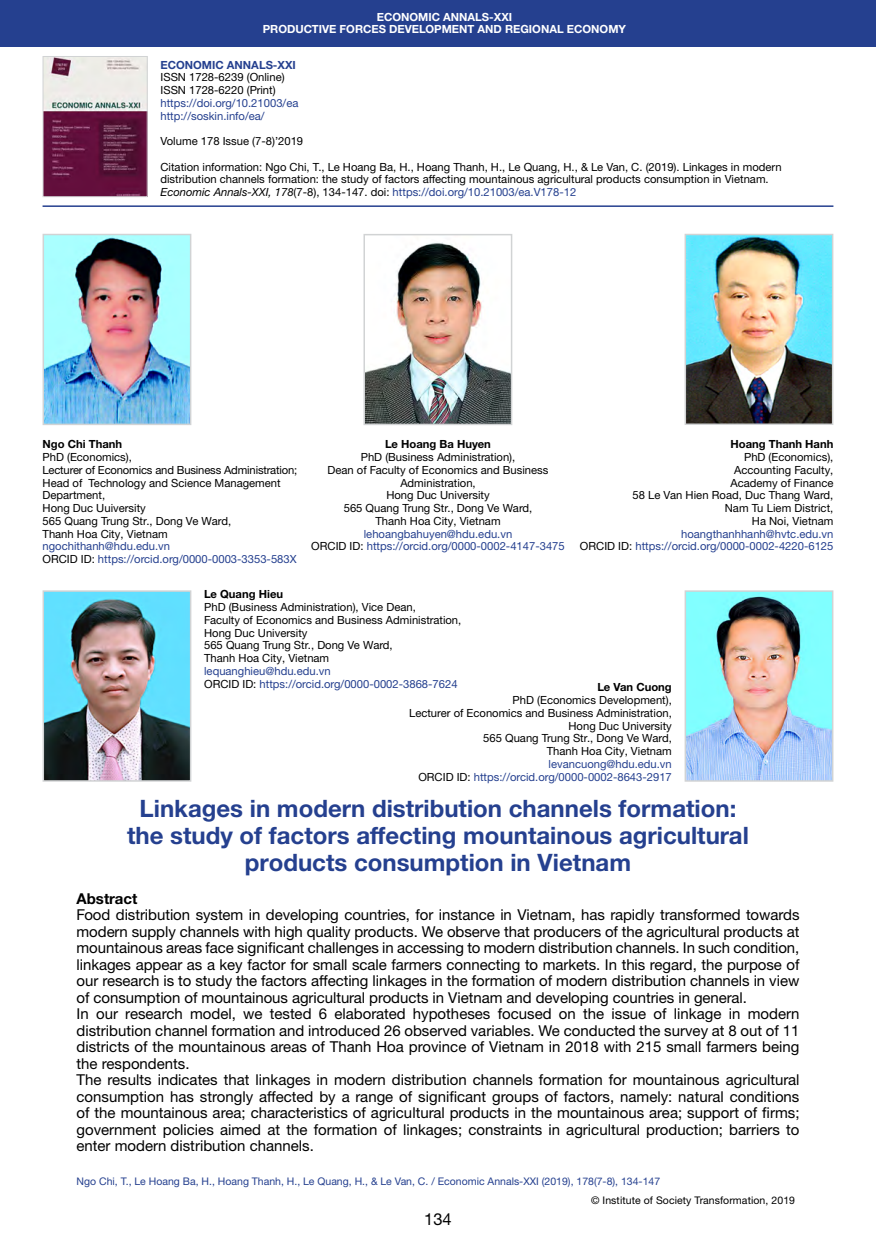
<style>
.page{position:relative;width:876px;height:1246px;background:#fff}
.page>*{position:absolute;margin:0;border:0;box-sizing:border-box;transform-origin:0 0}
.Заголовок_2019_2{font:700 24px "Helvetica Neue LTW1 G";color:#25408f}
.t1{font:16.5px "Helvetica Neue LTW1 G";color:#000}
.Анотация_2019{font:15px/16.5px "Helvetica Neue LTW1 G";color:#000;text-align:justify}
.Анотация_2019-2{font:700 15px "Helvetica Neue LTW1 G";color:#000}
.Посада_2016{font:11.25px/12.8px "Helvetica Neue LTW1 G";color:#000}
.Посада_2016-2{font:11.25px "Helvetica Neue LTW1 G";color:#25408f}
.Посада_2016-3{font:700 11.25px "Helvetica Neue LTW1 G";color:#fff}
.Посада_2016-4{font:700 11.25px "Helvetica Neue LTW1 G";color:#000}
.Посада_2016-5{font:700 11.25px "Helvetica Neue LTW1 G";color:#25408f}
.Нижний_колонтитул_20{font:10.5px "Helvetica Neue LTW1 G";color:#25408f}
.t2{font:10.5px "Helvetica Neue LTW1 G";letter-spacing:.01em;color:#000}
.s1{font-style:italic;color:#000}
.s2{color:#000}
</style>
<div class="page">
<div style="left:0;top:0;width:876px;height:47px;background:#25408f"></div>
<img style="left:45px;top:58px;width:101px;height:137px">
<div style="left:43px;top:56px;width:105px;height:141px;border:1px solid #d1d3d4"></div>
<hr style="left:43px;top:205px;width:790px;height:2px;background:#25408f">
<img style="left:687px;top:237px;width:143px;height:185px">
<div style="left:684px;top:234px;width:149px;height:191px;border:2px solid #d1d3d4"></div>
<img style="left:366px;top:242px;width:143px;height:180px">
<div style="left:363px;top:234px;width:149px;height:191px;border:2px solid #d1d3d4"></div>
<img style="left:46px;top:237px;width:142px;height:185px">
<div style="left:43px;top:234px;width:148px;height:191px;border:2px solid #d1d3d4"></div>
<img style="left:46px;top:593px;width:142px;height:186px">
<div style="left:43px;top:590px;width:148px;height:192px;border:2px solid #d1d3d4"></div>
<img style="left:688px;top:593px;width:142px;height:186px">
<div style="left:685px;top:590px;width:148px;height:192px;border:2px solid #d1d3d4"></div>
<p class="Посада_2016-3" style="left:377px;top:10px;width:137px">ECONOMIC ANNALS-XXI</p>
<p class="Посада_2016-3" style="left:263px;top:22px;width:365px">PRODUCTIVE FORCES DEVELOPMENT AND REGIONAL ECONOMY</p>
<p class="Посада_2016-5" style="left:160px;top:58px;width:137px">ECONOMIC ANNALS-XXI</p>
<p class="Посада_2016" style="left:160px;top:71px;width:126px">ISSN 1728-6239 (Online)</p>
<p class="Посада_2016" style="left:160px;top:84px;width:117px">ISSN 1728-6220 (Print)</p>
<p class="Посада_2016-2" style="left:160px;top:96px;width:139px">https://doi.org/10.21003/ea</p>
<p class="Посада_2016-2" style="left:160px;top:109px;width:106px">http://soskin.info/ea/</p>
<p class="Посада_2016" style="left:160px;top:135px;width:144px">Volume 178 Issue (7-8)’2019</p>
<p class="Посада_2016" style="left:160px;top:160px;width:623px">Citation information: Ngo Chi, T., Le Hoang Ba, H., Hoang Thanh, H., Le Quang, H., &amp; Le Van, C. (2019). Linkages in modern</p>
<p class="Посада_2016" style="left:160px;top:173px;width:610px">distribution channels formation: the study of factors affecting mountainous agricultural products consumption in Vietnam.</p>
<p class="Посада_2016-2" style="left:160px;top:185px;width:417px"><span class="s1">Economic Annals-XXI, 178</span><span class="s2">(7-8), 134-147. doi:</span> https://doi.org/10.21003/ea.V178-12</p>
<p class="Посада_2016-4" style="left:43px;top:437px;width:81px">Ngo Chi Thanh</p>
<p class="Посада_2016" style="left:43px;top:451px;width:91px">PhD (Economics),</p>
<p class="Посада_2016" style="left:43px;top:463px;width:256px">Lecturer of Economics and Business Administration;</p>
<p class="Посада_2016" style="left:43px;top:476px;width:240px">Head of Technology and Science Management<br>Department,</p>
<p class="Посада_2016" style="left:43px;top:502px;width:105px">Hong Duc Uuiversity</p>
<p class="Посада_2016" style="left:43px;top:514px;width:190px">565 Quang Trung Str., Dong Ve Ward,</p>
<p class="Посада_2016" style="left:43px;top:527px;width:127px">Thanh Hoa City, Vietnam</p>
<p class="Посада_2016-2" style="left:43px;top:539px;width:129px">ngochithanh@hdu.edu.vn</p>
<p class="Посада_2016-2" style="left:43px;top:552px;width:256px"><span class="s2">ORCID ID:</span> https://orcid.org/0000-0003-3353-583X</p>
<p class="Посада_2016-4" style="left:385px;top:437px;width:107px">Le Hoang Ba Huyen</p>
<p class="Посада_2016" style="left:361px;top:451px;width:156px">PhD (Business Administration),</p>
<p class="Посада_2016" style="left:328px;top:463px;width:222px;text-align:center">Dean of Faculty of Economics and Business<br>Administration,</p>
<p class="Посада_2016" style="left:386px;top:489px;width:105px">Hong Duc University</p>
<p class="Посада_2016" style="left:344px;top:502px;width:190px">565 Quang Trung Str., Dong Ve Ward,</p>
<p class="Посада_2016" style="left:375px;top:514px;width:127px">Thanh Hoa City, Vietnam</p>
<p class="Посада_2016-2" style="left:364px;top:527px;width:150px">lehoangbahuyen@hdu.edu.vn</p>
<p class="Посада_2016-2" style="left:311px;top:539px;width:255px"><span class="s2">ORCID ID:</span> https://orcid.org/0000-0002-4147-3475</p>
<p class="Посада_2016-4" style="left:730px;top:437px;width:104px">Hoang Thanh Hanh</p>
<p class="Посада_2016" style="left:744px;top:451px;width:91px">PhD (Economics),</p>
<p class="Посада_2016" style="left:734px;top:463px;width:101px">Accounting Faculty,</p>
<p class="Посада_2016" style="left:730px;top:476px;width:104px">Academy of Finance</p>
<p class="Посада_2016" style="left:632px;top:489px;width:202px">58 Le Van Hien Road, Duc Thang Ward,</p>
<p class="Посада_2016" style="left:725px;top:502px;width:110px">Nam Tu Liem District,</p>
<p class="Посада_2016" style="left:752px;top:514px;width:83px">Ha Noi, Vietnam</p>
<p class="Посада_2016-2" style="left:681px;top:527px;width:154px">hoangthanhhanh@hvtc.edu.vn</p>
<p class="Посада_2016-2" style="left:580px;top:539px;width:255px"><span class="s2">ORCID ID:</span> https://orcid.org/0000-0002-4220-6125</p>
<p class="Посада_2016-4" style="left:204px;top:587px;width:80px">Le Quang Hieu</p>
<p class="Посада_2016" style="left:204px;top:601px;width:213px">PhD (Business Administration), Vice Dean,</p>
<p class="Посада_2016" style="left:204px;top:613px;width:259px">Faculty of Economics and Business Administration,</p>
<p class="Посада_2016" style="left:204px;top:626px;width:105px">Hong Duc University</p>
<p class="Посада_2016" style="left:204px;top:639px;width:190px">565 Quang Trung Str., Dong Ve Ward,</p>
<p class="Посада_2016" style="left:204px;top:652px;width:127px">Thanh Hoa City, Vietnam</p>
<p class="Посада_2016-2" style="left:204px;top:664px;width:128px">lequanghieu@hdu.edu.vn</p>
<p class="Посада_2016-2" style="left:204px;top:677px;width:255px"><span class="s2">ORCID ID:</span> https://orcid.org/0000-0002-3868-7624</p>
<p class="Посада_2016-4" style="left:597px;top:680px;width:76px">Le Van Cuong</p>
<p class="Посада_2016" style="left:513px;top:694px;width:161px">PhD (Economics Development),</p>
<p class="Посада_2016" style="left:409px;top:706px;width:264px">Lecturer of Economics and Business Administration,</p>
<p class="Посада_2016" style="left:568px;top:719px;width:105px">Hong Duc University</p>
<p class="Посада_2016" style="left:483px;top:732px;width:190px">565 Quang Trung Str., Dong Ve Ward,</p>
<p class="Посада_2016" style="left:547px;top:744px;width:127px">Thanh Hoa City, Vietnam</p>
<p class="Посада_2016-2" style="left:549px;top:757px;width:125px">levancuong@hdu.edu.vn</p>
<p class="Посада_2016-2" style="left:418px;top:769px;width:255px"><span class="s2">ORCID ID:</span> https://orcid.org/0000-0002-8643-2917</p>
<p class="Заголовок_2019_2" style="left:140px;top:793px;width:598px">Linkages in modern distribution channels formation:</p>
<p class="Заголовок_2019_2" style="left:127px;top:820px;width:623px">the study of factors affecting mountainous agricultural</p>
<p class="Заголовок_2019_2" style="left:245px;top:847px;width:388px">products consumption in Vietnam</p>
<p class="Анотация_2019-2" style="left:77px;top:889px;width:62px">Abstract</p>
<p class="Анотация_2019" style="left:77px;top:906px;width:724px">Food distribution system in developing countries, for instance in Vietnam, has rapidly transformed towards modern supply channels with high quality products. We observe that producers of the agricultural products at mountainous areas face significant challenges in accessing to modern distribution channels. In such condition, linkages appear as a key factor for small scale farmers connecting to markets. In this regard, the purpose of our research is to study the factors affecting linkages in the formation of modern distribution channels in view of consumption of mountainous agricultural products in Vietnam and developing countries in general.</p>
<p class="Анотация_2019" style="left:77px;top:1005px;width:724px">In our research model, we tested 6 elaborated hypotheses focused on the issue of linkage in modern distribution channel formation and introduced 26 observed variables. We conducted the survey at 8 out of 11 districts of the mountainous areas of Thanh Hoa province of Vietnam in 2018 with 215 small farmers being the respondents.</p>
<p class="Анотация_2019" style="left:77px;top:1071px;width:724px">The results indicates that linkages in modern distribution channels formation for mountainous agricultural consumption has strongly affected by a range of significant groups of factors, namely: natural conditions of the mountainous area; characteristics of agricultural products in the mountainous area; support of firms; government policies aimed at the formation of linkages; constraints in agricultural production; barriers to enter modern distribution channels.</p>
<p class="Нижний_колонтитул_20" style="left:77px;top:1174px;width:585px">Ngo Chi, T., Le Hoang Ba, H., Hoang Thanh, H., Le Quang, H., &amp; Le Van, C. / Economic Annals-XXI (2019), 178(7-8), 134-147</p>
<p class="t1" style="left:424px;top:1208px;width:29px">134</p>
<p class="t2" style="left:591px;top:1193px;width:206px">© Institute of Society Transformation, 2019</p>
</div>
